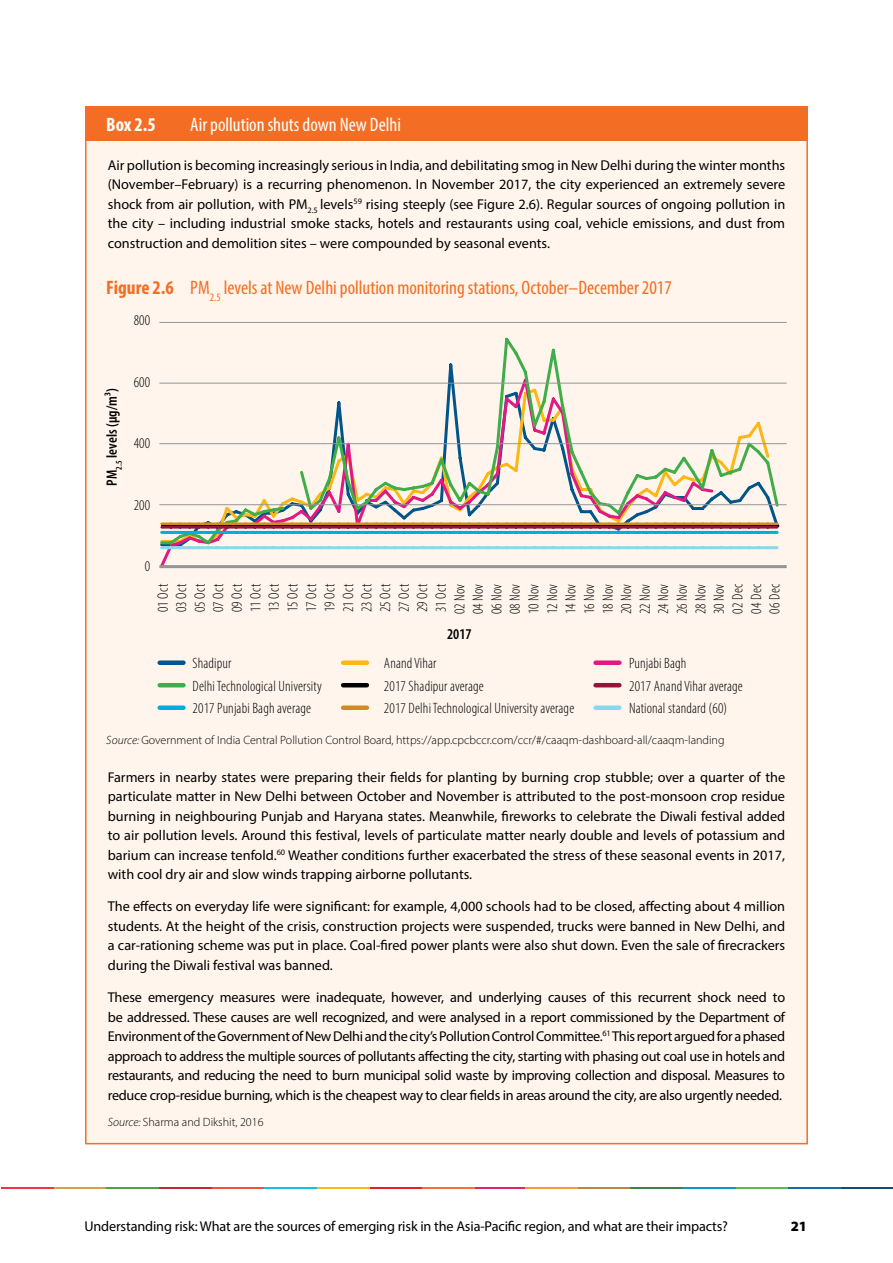
<style>
.page{position:relative;width:893px;height:1263px;background:#fff}
.page>*{position:absolute;margin:0;border:0;box-sizing:border-box;transform-origin:0 0}
.t1{font:condensed 19.5px "Myriad Pro";color:#f36e24}
.t2{font:condensed 19.5px "Myriad Pro";color:#fff}
.t3{font:700 condensed 19.5px "Myriad Pro";color:#fff}
.t4{font:300 condensed 15px/18.6px "Myriad Pro";letter-spacing:.01em;color:#000;text-align:justify}
.t5{font:600 condensed 15px "Myriad Pro";letter-spacing:.005em;color:#000}
.t6{font:14.25px/19.5px "Myriad Pro";letter-spacing:-.005em;color:#000;text-align:justify}
.t7{font:900 14.25px "Myriad Pro";color:#000}
.t8{font:300 12px "Myriad Pro";color:#000}
.s1{font-weight:700}
.s2{font-style:italic}
</style>
<div class="page">
<hr style="left:578px;top:1188px;width:52px;height:1px;background:#b9883a">
<hr style="left:736px;top:1188px;width:52px;height:1px;background:#5ebb49">
<hr style="left:53px;top:1188px;width:53px;height:1px;background:#d6a045">
<hr style="left:370px;top:1188px;width:52px;height:1px;background:#ea1d2d">
<hr style="left:212px;top:1188px;width:52px;height:1px;background:#f0513a">
<hr style="left:788px;top:1188px;width:53px;height:1px;background:#126fa1">
<hr style="left:159px;top:1188px;width:53px;height:1px;background:#c4263a">
<hr style="left:472px;top:1188px;width:53px;height:1px;background:#e22470">
<hr style="left:841px;top:1188px;width:52px;height:1px;background:#144b6e">
<hr style="left:317px;top:1188px;width:53px;height:1px;background:#fdb714">
<hr style="left:525px;top:1188px;width:53px;height:1px;background:#f89b38">
<hr style="left:630px;top:1188px;width:53px;height:1px;background:#417f4d">
<hr style="left:264px;top:1188px;width:53px;height:1px;background:#12c1e3">
<hr style="left:683px;top:1188px;width:53px;height:1px;background:#0d96d4">
<hr style="left:422px;top:1188px;width:53px;height:1px;background:#f3723a">
<hr style="left:106px;top:1188px;width:53px;height:1px;background:#4fa248">
<hr style="left:1px;top:1188px;width:52px;height:1px;background:#ee3447">
<div style="left:86px;top:107px;width:721px;height:1037px;background:#fff5ed"></div>
<svg style="left:160px;top:547px;width:555px;height:22px"></svg>
<svg style="left:159px;top:337px;width:622px;height:210px"></svg>
<svg style="left:162px;top:546px;width:615px;height:3px;background:#93d7eb"></svg>
<hr style="left:159px;top:322px;width:628px;height:1px;background:#939598">
<hr style="left:159px;top:443px;width:628px;height:1px;background:#939598">
<hr style="left:159px;top:504px;width:628px;height:1px;background:#939598">
<hr style="left:159px;top:383px;width:628px;height:1px;background:#939598">
<hr style="left:159px;top:565px;width:628px;height:3px;background:#939598">
<div style="left:160px;top:660px;width:23px;height:5px;background:#00558a"></div>
<div style="left:343px;top:660px;width:24px;height:5px;background:#fdb714"></div>
<div style="left:596px;top:660px;width:23px;height:5px;background:#e01a83"></div>
<hr style="left:160px;top:683px;width:23px;height:4px;background:#3fae49">
<hr style="left:343px;top:683px;width:24px;height:4px;background:#000">
<hr style="left:596px;top:683px;width:23px;height:4px;background:#8f1838">
<div style="left:160px;top:705px;width:23px;height:5px;background:#00add8"></div>
<div style="left:343px;top:705px;width:24px;height:5px;background:#cd8b2a"></div>
<div style="left:596px;top:705px;width:23px;height:5px;background:#8ed6ec"></div>
<svg style="left:162px;top:522px;width:616px;height:12px;background:#868681"></svg>
<div style="left:85px;top:106px;width:723px;height:34px;background:#f36e24"></div>
<h1 class="t3" style="left:106px;top:112px;width:51px">Box 2.5</h1>
<h1 class="t2" style="left:190px;top:112px;width:212px">Air pollution shuts down New Delhi</h1>
<p class="t6" style="left:108px;top:155px;width:679px">Air pollution is becoming increasingly serious in India, and debilitating smog in New Delhi during the winter months (November–February) is a recurring phenomenon. In November 2017, the city experienced an extremely severe shock from air pollution, with PM<sub>2.5</sub> levels<sup>59</sup> rising steeply (see Figure 2.6). Regular sources of ongoing pollution in the city – including industrial smoke stacks, hotels and restaurants using coal, vehicle emissions, and dust from construction and demolition sites – were compounded by seasonal events.</p>
<h1 class="t1" style="left:106px;top:276px;width:567px"><span class="s1">Figure 2.6</span> PM<sub>2.5</sub> levels at New Delhi pollution monitoring stations, October–December 2017</h1>
<p class="t4" style="left:134px;top:311px;width:18px">800</p>
<p class="t5" style="left:103px;top:486px;width:99px;rotate:-90deg">PM<sub>2.5</sub> levels (µg/m³)</p>
<p class="t4" style="left:134px;top:372px;width:18px">600</p>
<p class="t4" style="left:134px;top:434px;width:18px">400</p>
<p class="t4" style="left:134px;top:495px;width:18px">200</p>
<p class="t4" style="left:145px;top:557px;width:7px">0</p>
<p class="t4" style="left:153px;top:614px;width:32px;rotate:-90deg">01 Oct 03 Oct 05 Oct 07 Oct 09 Oct 11 Oct 13 Oct 15 Oct 17 Oct 19 Oct 21 Oct 23 Oct 25 Oct 27 Oct 29 Oct 31 Oct 02 Nov 04 Nov 06 Nov 08 Nov 10 Nov 12 Nov 14 Nov 16 Nov 18 Nov 20 Nov 22 Nov 24 Nov 26 Nov 28 Nov 30 Nov 02 Dec 04 Dec 06 Dec</p>
<p class="t5" style="left:447px;top:625px;width:26px">2017</p>
<p class="t4" style="left:193px;top:654px;width:40px">Shadipur</p>
<p class="t4" style="left:384px;top:654px;width:54px">Anand Vihar</p>
<p class="t4" style="left:629px;top:654px;width:59px">Punjabi Bagh</p>
<p class="t4" style="left:193px;top:676px;width:131px">Delhi Technological University</p>
<p class="t4" style="left:384px;top:676px;width:101px">2017 Shadipur average</p>
<p class="t4" style="left:629px;top:676px;width:115px">2017 Anand Vihar average</p>
<p class="t4" style="left:193px;top:699px;width:120px">2017 Punjabi Bagh average</p>
<p class="t4" style="left:384px;top:699px;width:192px">2017 Delhi Technological University average</p>
<p class="t4" style="left:629px;top:699px;width:100px">National standard (60)</p>
<p class="t8" style="left:106px;top:733px;width:620px"><span class="s2">Source:</span> Government of India Central Pollution Control Board, https://app.cpcbccr.com/ccr/#/caaqm-dashboard-all/caaqm-landing</p>
<p class="t6" style="left:108px;top:767px;width:679px">Farmers in nearby states were preparing their fields for planting by burning crop stubble; over a quarter of the particulate matter in New Delhi between October and November is attributed to the post-monsoon crop residue burning in neighbouring Punjab and Haryana states. Meanwhile, fireworks to celebrate the Diwali festival added to air pollution levels. Around this festival, levels of particulate matter nearly double and levels of potassium and barium can increase tenfold.<sup>60</sup> Weather conditions further exacerbated the stress of these seasonal events in 2017, with cool dry air and slow winds trapping airborne pollutants.</p>
<p class="t6" style="left:108px;top:897px;width:679px">The effects on everyday life were significant: for example, 4,000 schools had to be closed, affecting about 4 million students. At the height of the crisis, construction projects were suspended, trucks were banned in New Delhi, and a car-rationing scheme was put in place. Coal-fired power plants were also shut down. Even the sale of firecrackers during the Diwali festival was banned.</p>
<p class="t6" style="left:108px;top:987px;width:679px">These emergency measures were inadequate, however, and underlying causes of this recurrent shock need to be addressed. These causes are well recognized, and were analysed in a report commissioned by the Department of Environment of the Government of New Delhi and the city’s Pollution Control Committee.<sup>61</sup> This report argued for a phased approach to address the multiple sources of pollutants affecting the city, starting with phasing out coal use in hotels and restaurants, and reducing the need to burn municipal solid waste by improving collection and disposal. Measures to reduce crop-residue burning, which is the cheapest way to clear fields in areas around the city, are also urgently needed.</p>
<p class="t8" style="left:108px;top:1115px;width:157px"><span class="s2">Source:</span> Sharma and Dikshit, 2016</p>
<p class="t6" style="left:84px;top:1216px;width:645px">Understanding risk: What are the sources of emerging risk in the Asia-Pacific region, and what are their impacts?</p>
<p class="t7" style="left:791px;top:1217px;width:18px">21</p>
</div>
